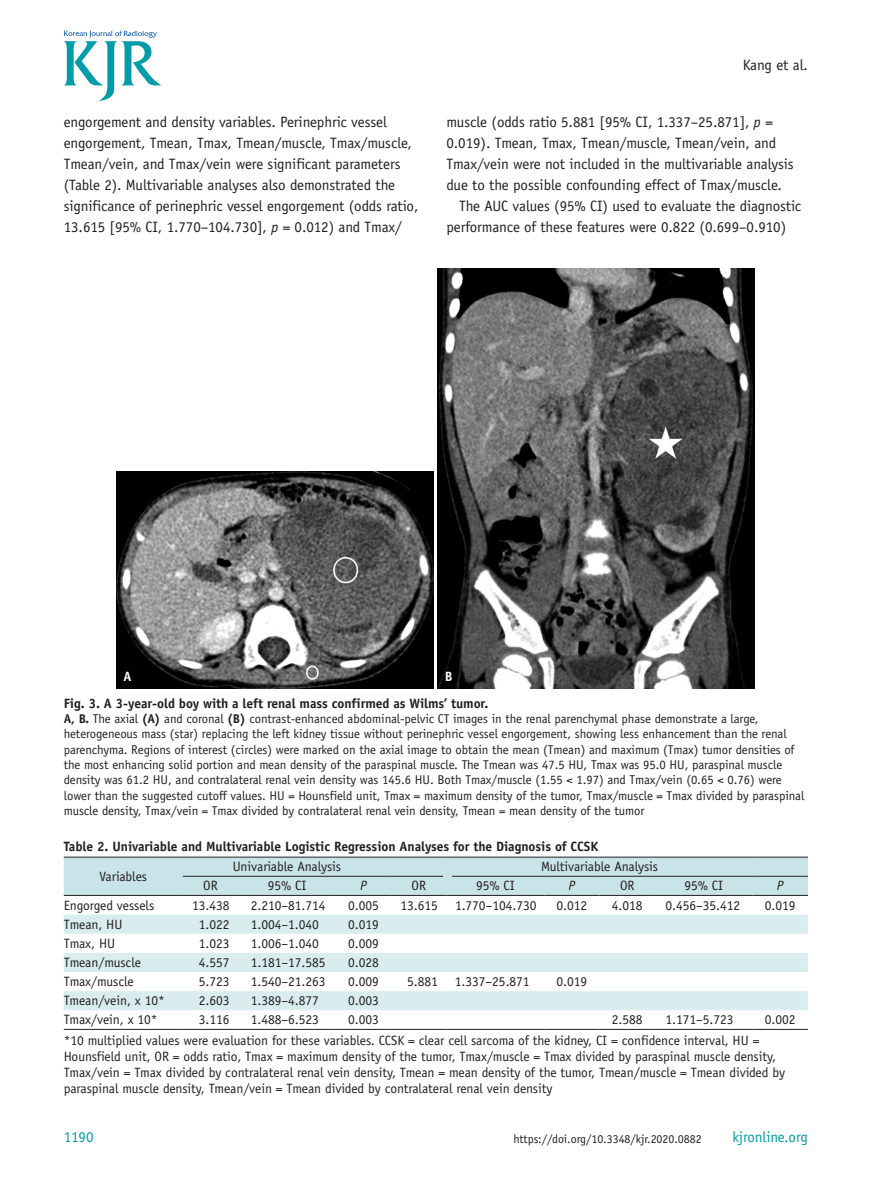
<style>
.page{position:relative;width:893px;height:1191px;background:#fff}
.page>*{position:absolute;margin:0;border:0;box-sizing:border-box;transform-origin:0 0}
.t1{font:15px/21px "Officina Sans Std";letter-spacing:-.005em;color:#231f20}
.t2{font:15px "Officina Sans Std";letter-spacing:-.005em;color:#009caa}
.t3{font:13.5px/16.2px "Officina Sans Std";letter-spacing:-.005em;color:#231f20}
.t4{font:700 13.5px "Officina Sans Std";letter-spacing:-.005em;color:#231f20}
.t5{font:italic 13.5px "Officina Sans Std";color:#231f20}
.t6{font:700 13.5px "Officina Sans Std";color:#fff}
.t7{font:12.75px/15.3px "Officina Sans Std";letter-spacing:-.005em;color:#231f20}
.t8{font:12px "Officina Sans Std";letter-spacing:-.005em;color:#231f20}
.s1{font-style:italic}
.s2{font-weight:700}
</style>
<div class="page">
<svg style="left:64px;top:31px;width:97px;height:70px"></svg>
<img style="left:117px;top:471px;width:317px;height:218px">
<img style="left:438px;top:268px;width:317px;height:421px">
<svg style="left:64px;top:857px;width:744px;height:38px;background:#c4dfe4"></svg>
<svg style="left:64px;top:914px;width:744px;height:96px;fill:#d9edef"></svg>
<hr style="left:183px;top:876px;width:55px;height:1px;background:#231f20">
<hr style="left:238px;top:876px;width:98px;height:1px;background:#231f20">
<hr style="left:336px;top:876px;width:55px;height:1px;background:#231f20">
<hr style="left:391px;top:876px;width:55px;height:1px;background:#231f20">
<hr style="left:446px;top:876px;width:98px;height:1px;background:#231f20">
<hr style="left:544px;top:876px;width:56px;height:1px;background:#231f20">
<hr style="left:600px;top:876px;width:55px;height:1px;background:#231f20">
<hr style="left:655px;top:876px;width:98px;height:1px;background:#231f20">
<hr style="left:753px;top:876px;width:55px;height:1px;background:#231f20">
<hr style="left:64px;top:1029px;width:119px;height:1px;background:#231f20">
<hr style="left:183px;top:1029px;width:55px;height:1px;background:#231f20">
<hr style="left:238px;top:1029px;width:98px;height:1px;background:#231f20">
<hr style="left:336px;top:1029px;width:55px;height:1px;background:#231f20">
<hr style="left:391px;top:1029px;width:55px;height:1px;background:#231f20">
<hr style="left:446px;top:1029px;width:98px;height:1px;background:#231f20">
<hr style="left:544px;top:1029px;width:56px;height:1px;background:#231f20">
<hr style="left:600px;top:1029px;width:55px;height:1px;background:#231f20">
<hr style="left:655px;top:1029px;width:98px;height:1px;background:#231f20">
<hr style="left:753px;top:1029px;width:55px;height:1px;background:#231f20">
<hr style="left:64px;top:856px;width:119px;height:1px;background:#231f20">
<hr style="left:64px;top:895px;width:119px;height:1px;background:#231f20">
<hr style="left:183px;top:856px;width:55px;height:1px;background:#231f20">
<hr style="left:238px;top:856px;width:98px;height:1px;background:#231f20">
<hr style="left:336px;top:856px;width:55px;height:1px;background:#231f20">
<hr style="left:391px;top:856px;width:55px;height:1px;background:#231f20">
<hr style="left:446px;top:856px;width:98px;height:1px;background:#231f20">
<hr style="left:544px;top:856px;width:56px;height:1px;background:#231f20">
<hr style="left:600px;top:856px;width:55px;height:1px;background:#231f20">
<hr style="left:655px;top:856px;width:98px;height:1px;background:#231f20">
<hr style="left:753px;top:856px;width:55px;height:1px;background:#231f20">
<hr style="left:183px;top:895px;width:55px;height:1px;background:#231f20">
<hr style="left:238px;top:895px;width:98px;height:1px;background:#231f20">
<hr style="left:336px;top:895px;width:55px;height:1px;background:#231f20">
<hr style="left:391px;top:895px;width:55px;height:1px;background:#231f20">
<hr style="left:446px;top:895px;width:98px;height:1px;background:#231f20">
<hr style="left:544px;top:895px;width:56px;height:1px;background:#231f20">
<hr style="left:600px;top:895px;width:55px;height:1px;background:#231f20">
<hr style="left:655px;top:895px;width:98px;height:1px;background:#231f20">
<hr style="left:753px;top:895px;width:55px;height:1px;background:#231f20">
<div style="left:443px;top:871px;width:9px;height:9px;background:#c9e4e9"></div>
<p class="t1" style="left:743px;top:54px;width:67px">Kang et al.</p>
<p class="t1" style="left:64px;top:112px;width:356px">engorgement and density variables. Perinephric vessel engorgement, Tmean, Tmax, Tmean/muscle, Tmax/muscle, Tmean/vein, and Tmax/vein were significant parameters (Table 2). Multivariable analyses also demonstrated the significance of perinephric vessel engorgement (odds ratio, 13.615 [95% CI, 1.770–104.730], <span class="s1">p</span> = 0.012) and Tmax/</p>
<p class="t1" style="left:446px;top:112px;width:328px">muscle (odds ratio 5.881 [95% CI, 1.337–25.871], <span class="s1">p</span> =</p>
<p class="t1" style="left:446px;top:133px;width:331px">0.019). Tmean, Tmax, Tmean/muscle, Tmean/vein, and</p>
<p class="t1" style="left:446px;top:154px;width:349px">Tmax/vein were not included in the multivariable analysis</p>
<p class="t1" style="left:446px;top:175px;width:337px">due to the possible confounding effect of Tmax/muscle.</p>
<p class="t1" style="left:459px;top:196px;width:344px">The AUC values (95% CI) used to evaluate the diagnostic</p>
<p class="t1" style="left:446px;top:217px;width:341px">performance of these features were 0.822 (0.699–0.910)</p>
<p class="t6" style="left:124px;top:668px;width:10px">A</p>
<p class="t6" style="left:445px;top:668px;width:9px">B</p>
<p class="t4" style="left:64px;top:694px;width:426px">Fig. 3. A 3-year-old boy with a left renal mass confirmed as Wilms’ tumor.</p>
<p class="t7" style="left:64px;top:711px;width:742px"><span class="s2">A, B.</span> The axial <span class="s2">(A)</span> and coronal <span class="s2">(B)</span> contrast-enhanced abdominal-pelvic CT images in the renal parenchymal phase demonstrate a large, heterogeneous mass (star) replacing the left kidney tissue without perinephric vessel engorgement, showing less enhancement than the renal parenchyma. Regions of interest (circles) were marked on the axial image to obtain the mean (Tmean) and maximum (Tmax) tumor densities of the most enhancing solid portion and mean density of the paraspinal muscle. The Tmean was 47.5 HU, Tmax was 95.0 HU, paraspinal muscle density was 61.2 HU, and contralateral renal vein density was 145.6 HU. Both Tmax/muscle (1.55 &lt; 1.97) and Tmax/vein (0.65 &lt; 0.76) were lower than the suggested cutoff values. HU = Hounsfield unit, Tmax = maximum density of the tumor, Tmax/muscle = Tmax divided by paraspinal muscle density, Tmax/vein = Tmax divided by contralateral renal vein density, Tmean = mean density of the tumor</p>
<p class="t4" style="left:64px;top:837px;width:536px">Table 2. Univariable and Multivariable Logistic Regression Analyses for the Diagnosis of CCSK</p>
<p class="t3" style="left:99px;top:868px;width:49px">Variables</p>
<p class="t3" style="left:233px;top:858px;width:110px">Univariable Analysis</p>
<p class="t3" style="left:541px;top:858px;width:119px">Multivariable Analysis</p>
<p class="t3" style="left:203px;top:877px;width:16px">OR</p>
<p class="t3" style="left:268px;top:877px;width:40px">95% CI</p>
<p class="t5" style="left:360px;top:878px;width:8px">P</p>
<p class="t3" style="left:412px;top:877px;width:16px">OR</p>
<p class="t3" style="left:476px;top:877px;width:40px">95% CI</p>
<p class="t5" style="left:569px;top:878px;width:8px">P</p>
<p class="t3" style="left:620px;top:877px;width:16px">OR</p>
<p class="t3" style="left:684px;top:877px;width:40px">95% CI</p>
<p class="t5" style="left:777px;top:878px;width:8px">P</p>
<p class="t3" style="left:64px;top:897px;width:92px">Engorged vessels</p>
<p class="t3" style="left:192px;top:897px;width:39px">13.438</p>
<p class="t3" style="left:251px;top:897px;width:76px">2.210–81.714</p>
<p class="t3" style="left:348px;top:897px;width:32px">0.005</p>
<p class="t3" style="left:401px;top:897px;width:39px">13.615</p>
<p class="t3" style="left:455px;top:897px;width:83px">1.770–104.730</p>
<p class="t3" style="left:557px;top:897px;width:32px">0.012</p>
<p class="t3" style="left:612px;top:897px;width:32px">4.018</p>
<p class="t3" style="left:665px;top:897px;width:76px">0.456–35.412</p>
<p class="t3" style="left:765px;top:897px;width:32px">0.019</p>
<p class="t3" style="left:64px;top:916px;width:60px">Tmean, HU</p>
<p class="t3" style="left:199px;top:916px;width:32px">1.022</p>
<p class="t3" style="left:251px;top:916px;width:70px">1.004–1.040</p>
<p class="t3" style="left:348px;top:916px;width:32px">0.019</p>
<p class="t3" style="left:64px;top:935px;width:53px">Tmax, HU</p>
<p class="t3" style="left:199px;top:935px;width:32px">1.023</p>
<p class="t3" style="left:251px;top:935px;width:70px">1.006–1.040</p>
<p class="t3" style="left:348px;top:935px;width:32px">0.009</p>
<p class="t3" style="left:64px;top:954px;width:79px">Tmean/muscle</p>
<p class="t3" style="left:199px;top:954px;width:32px">4.557</p>
<p class="t3" style="left:251px;top:954px;width:76px">1.181–17.585</p>
<p class="t3" style="left:348px;top:954px;width:32px">0.028</p>
<p class="t3" style="left:64px;top:973px;width:72px">Tmax/muscle</p>
<p class="t3" style="left:199px;top:973px;width:32px">5.723</p>
<p class="t3" style="left:251px;top:973px;width:76px">1.540–21.263</p>
<p class="t3" style="left:348px;top:973px;width:32px">0.009</p>
<p class="t3" style="left:407px;top:973px;width:32px">5.881</p>
<p class="t3" style="left:455px;top:973px;width:76px">1.337–25.871</p>
<p class="t3" style="left:556px;top:973px;width:32px">0.019</p>
<p class="t3" style="left:64px;top:992px;width:103px">Tmean/vein, x 10*</p>
<p class="t3" style="left:199px;top:992px;width:32px">2.603</p>
<p class="t3" style="left:251px;top:992px;width:70px">1.389–4.877</p>
<p class="t3" style="left:348px;top:992px;width:32px">0.003</p>
<p class="t3" style="left:64px;top:1011px;width:95px">Tmax/vein, x 10*</p>
<p class="t3" style="left:199px;top:1011px;width:32px">3.116</p>
<p class="t3" style="left:251px;top:1011px;width:70px">1.488–6.523</p>
<p class="t3" style="left:348px;top:1011px;width:32px">0.003</p>
<p class="t3" style="left:612px;top:1011px;width:32px">2.588</p>
<p class="t3" style="left:665px;top:1011px;width:70px">1.171–5.723</p>
<p class="t3" style="left:765px;top:1011px;width:32px">0.002</p>
<p class="t3" style="left:64px;top:1032px;width:723px">*10 multiplied values were evaluation for these variables. CCSK = clear cell sarcoma of the kidney, CI = confidence interval, HU = Hounsfield unit, OR = odds ratio, Tmax = maximum density of the tumor, Tmax/muscle = Tmax divided by paraspinal muscle density, Tmax/vein = Tmax divided by contralateral renal vein density, Tmean = mean density of the tumor, Tmean/muscle = Tmean divided by paraspinal muscle density, Tmean/vein = Tmean divided by contralateral renal vein density</p>
<p class="t2" style="left:64px;top:1128px;width:31px">1190</p>
<p class="t8" style="left:513px;top:1132px;width:190px">https://doi.org/10.3348/kjr.2020.0882</p>
<p class="t2" style="left:732px;top:1128px;width:77px">kjronline.org</p>
</div>
